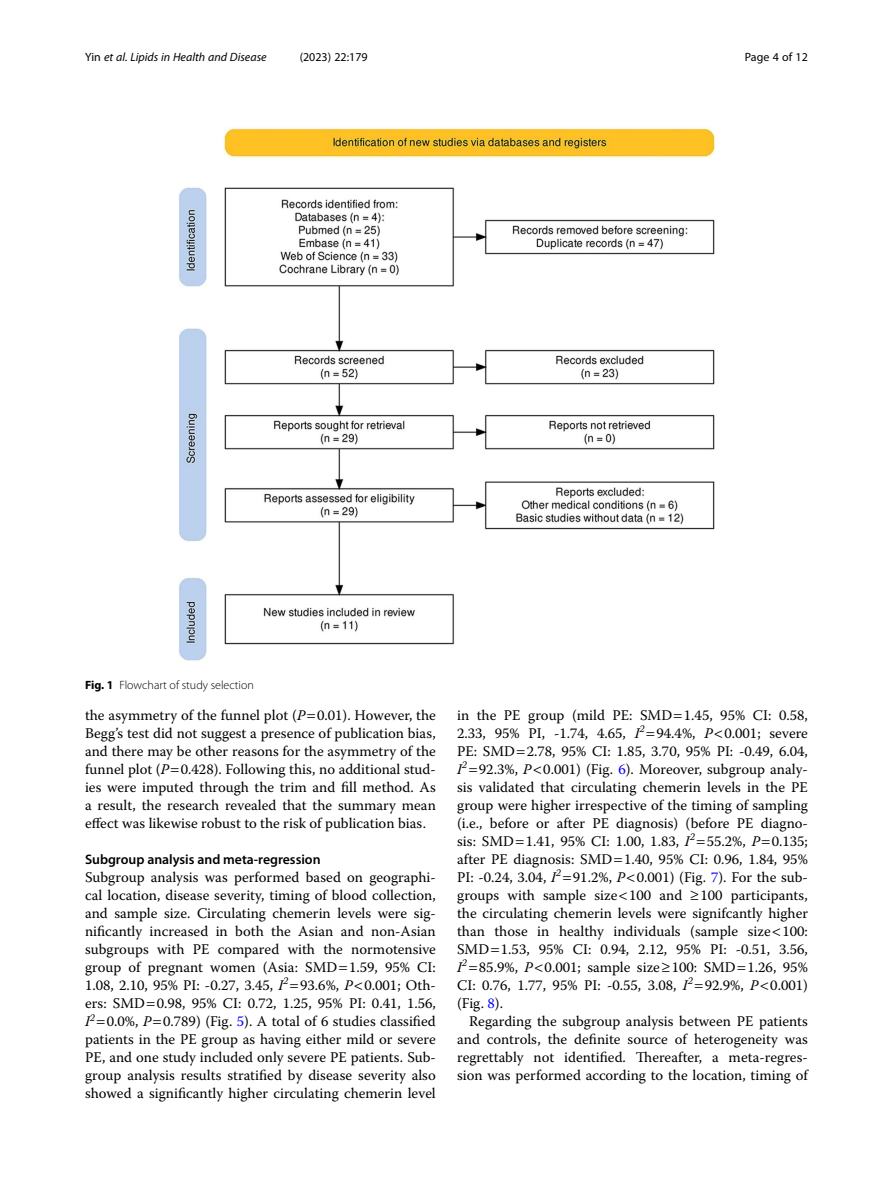
<style>
.page{position:relative;width:893px;height:1191px;background:#fff}
.page>*{position:absolute;margin:0;border:0;box-sizing:border-box;transform-origin:0 0}
.Body_Text{font:14.7px/18px "Warnock Pro";color:#000;text-align:justify}
.Body_Text_Indent{font:14.7px/18px "Warnock Pro";color:#000;text-align:justify}
.Head_2{font:600 13.8px "Myriad Pro";color:#000}
.t1{font:italic 12px "Myriad Pro";color:#000}
.Figure_Caption{font:300 12px "Myriad Pro";color:#000}
.t2{font:12px "Myriad Pro";color:#000}
.s1{font-style:normal}
.s2{font-weight:700}
.s3{font-style:italic}
.s4{color:#00f}
</style>
<div class="page">
<img style="left:178px;top:128px;width:536px;height:533px">
<p class="t1" style="left:85px;top:50px;width:183px"><span class="s1">Yin</span> et al. Lipids in Health and Disease</p>
<p class="t2" style="left:300px;top:50px;width:70px">(2023) 22:179</p>
<p class="t2" style="left:745px;top:50px;width:65px">Page 4 of 12</p>
<p class="Figure_Caption" style="left:85px;top:678px;width:170px"><span class="s2">Fig. 1</span> Flowchart of study selection</p>
<p class="Body_Text" style="left:85px;top:706px;width:352px">the asymmetry of the funnel plot (<span class="s3">P</span> 0.01). However, the Begg’s test did not suggest a presence of publication bias, and there may be other reasons for the asymmetry of the funnel plot (<span class="s3">P</span> 0.428). Following this, no additional stud&shy;ies were imputed through the trim and fill method. As a result, the research revealed that the summary mean effect was likewise robust to the risk of publication bias.</p>
<p class="Head_2" style="left:85px;top:851px;width:237px">Subgroup analysis and meta-regression</p>
<p class="Body_Text" style="left:85px;top:868px;width:352px">Subgroup analysis was performed based on geographi&shy;cal location, disease severity, timing of blood collection, and sample size. Circulating chemerin levels were sig&shy;nificantly increased in both the Asian and non-Asian subgroups with PE compared with the normotensive group of pregnant women (Asia: SMD 1.59, 95% CI:<br>1.08, 2.10, 95% PI: -0.27, 3.45, <span class="s3">I</span><sup>2</sup> 93.6%, <span class="s3">P</span> 0.001; Oth&shy;ers: SMD 0.98, 95% CI: 0.72, 1.25, 95% PI: 0.41, 1.56, <span class="s3">I</span><sup>2</sup> 0.0%, <span class="s3">P</span> 0.789) (Fig. <span class="s4">5</span>). A total of 6 studies classified patients in the PE group as having either mild or severe PE, and one study included only severe PE patients. Sub&shy;group analysis results stratified by disease severity also showed a significantly higher circulating chemerin level</p>
<p class="Body_Text" style="left:457px;top:706px;width:352px">in the PE group (mild PE: SMD 1.45, 95% CI: 0.58, 2.33, 95% PI, -1.74, 4.65, <span class="s3">I</span><sup>2</sup> 94.4%, <span class="s3">P</span> 0.001; severe PE: SMD 2.78, 95% CI: 1.85, 3.70, 95% PI: -0.49, 6.04, <span class="s3">I</span><sup>2</sup> 92.3%, <span class="s3">P</span> 0.001) (Fig. <span class="s4">6</span>). Moreover, subgroup analy&shy;sis validated that circulating chemerin levels in the PE group were higher irrespective of the timing of sampling (i.e., before or after PE diagnosis) (before PE diagno&shy;sis: SMD 1.41, 95% CI: 1.00, 1.83, <span class="s3">I</span><sup>2</sup> 55.2%, <span class="s3">P</span> 0.135; after PE diagnosis: SMD 1.40, 95% CI: 0.96, 1.84, 95% PI: -0.24, 3.04, <span class="s3">I</span><sup>2</sup> 91.2%, <span class="s3">P</span> 0.001) (Fig. <span class="s4">7</span>). For the sub&shy;groups with sample size 100 and ≥100 participants, the circulating chemerin levels were signifcantly higher than those in healthy individuals (sample size 100:<br>SMD 1.53, 95% CI: 0.94, 2.12, 95% PI: -0.51, 3.56, <span class="s3">I</span><sup>2</sup> 85.9%, <span class="s3">P</span> 0.001; sample size≥100: SMD 1.26, 95% CI: 0.76, 1.77, 95% PI: -0.55, 3.08, <span class="s3">I</span><sup>2</sup> 92.9%, <span class="s3">P</span> 0.001) (Fig. <span class="s4">8</span>).</p>
<p class="Body_Text_Indent" style="left:457px;top:1012px;width:352px;text-indent:12px">Regarding the subgroup analysis between PE patients and controls, the definite source of heterogeneity was regrettably not identified. Thereafter, a meta-regres&shy;sion was performed according to the location, timing of</p>
</div>
